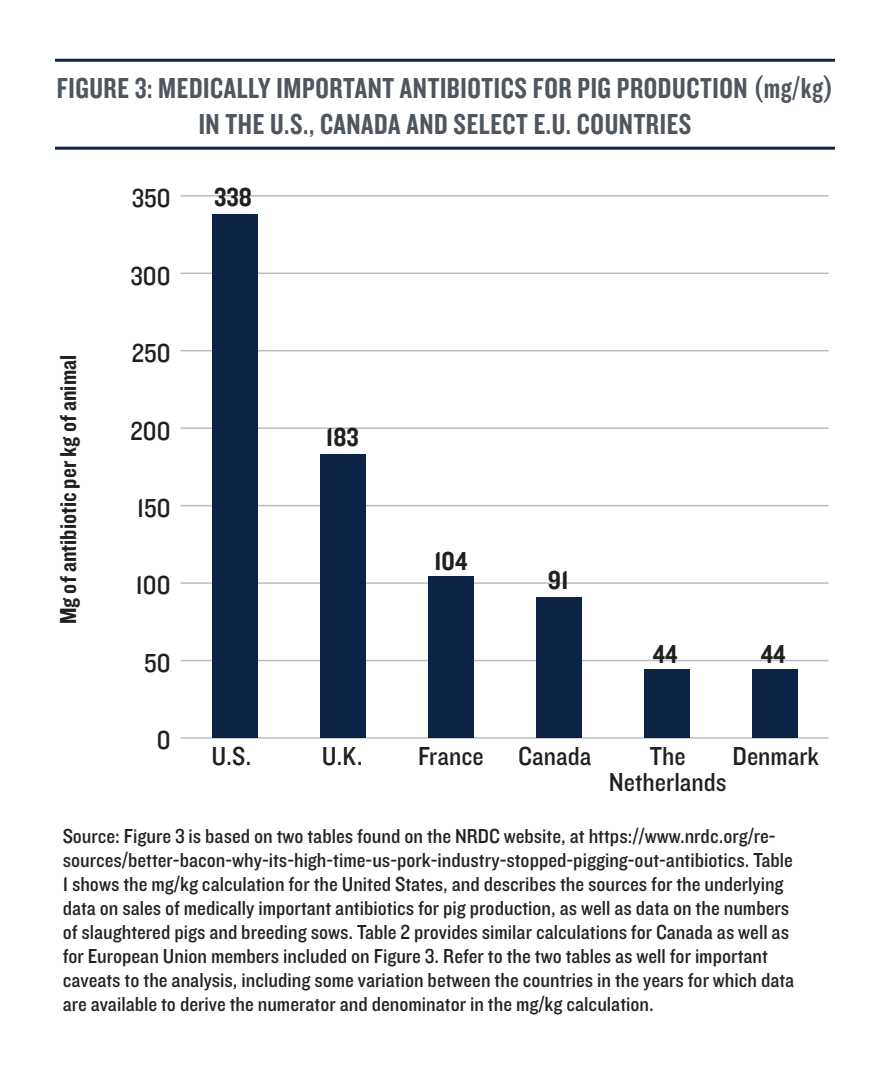
<style>
.page{position:relative;width:889px;height:1092px;background:#fff}
.page>*{position:absolute;margin:0;border:0;box-sizing:border-box;transform-origin:0 0}
.t1{font:30px/36px "Knockout 49 Liteweight";letter-spacing:.02em;color:#4f565e;text-align:center}
.t2{font:27px/25.5px "Knockout 30 Junior Welterwt";color:#231f20;text-align:center}
.t3{font:27px "Knockout 50 Welterweight";color:#231f20}
.t4{font:24px "Knockout 50 Welterweight";color:#231f20}
.t5{font:21px/24px "Knockout 30 Junior Welterwt";color:#231f20}
</style>
<div class="page">
<hr style="left:180px;top:737px;width:648px;height:2px;background:#bcbdc0">
<hr style="left:180px;top:660px;width:648px;height:1px;background:#bcbdc0">
<hr style="left:180px;top:582px;width:648px;height:2px;background:#bcbdc0">
<hr style="left:180px;top:505px;width:648px;height:1px;background:#bcbdc0">
<hr style="left:180px;top:427px;width:648px;height:2px;background:#bcbdc0">
<hr style="left:180px;top:350px;width:648px;height:1px;background:#bcbdc0">
<hr style="left:180px;top:273px;width:648px;height:1px;background:#bcbdc0">
<hr style="left:180px;top:195px;width:648px;height:2px;background:#bcbdc0">
<hr style="left:55px;top:147px;width:779px;height:3px;background:#0d2345">
<hr style="left:55px;top:59px;width:779px;height:3px;background:#0d2345">
<div style="left:212px;top:214px;width:45px;height:524px;background:#0d2345"></div>
<div style="left:320px;top:455px;width:45px;height:283px;background:#0d2345"></div>
<div style="left:428px;top:577px;width:45px;height:161px;background:#0d2345"></div>
<div style="left:536px;top:597px;width:45px;height:141px;background:#0d2345"></div>
<div style="left:643px;top:670px;width:46px;height:68px;background:#0d2345"></div>
<div style="left:751px;top:670px;width:46px;height:68px;background:#0d2345"></div>
<h1 class="t1" style="left:57px;top:69px;width:777px">FIGURE 3: MEDICALLY IMPORTANT ANTIBIOTICS FOR PIG PRODUCTION (mg/kg)<br>IN THE U.S., CANADA AND SELECT E.U. COUNTRIES</h1>
<p class="t4" style="left:52px;top:624px;width:271px;rotate:-90deg">Mg of antibiotic per kg of animal</p>
<p class="t2" style="left:132px;top:184px;width:40px">350</p>
<p class="t2" style="left:130px;top:262px;width:41px">300</p>
<p class="t2" style="left:132px;top:339px;width:40px">250</p>
<p class="t2" style="left:130px;top:417px;width:41px">200</p>
<p class="t2" style="left:137px;top:494px;width:35px">150</p>
<p class="t2" style="left:136px;top:572px;width:36px">100</p>
<p class="t2" style="left:144px;top:649px;width:28px">50</p>
<p class="t3" style="left:214px;top:179px;width:39px">338</p>
<p class="t3" style="left:326px;top:420px;width:35px">183</p>
<p class="t3" style="left:434px;top:544px;width:35px">104</p>
<p class="t3" style="left:547px;top:562px;width:22px">91</p>
<p class="t3" style="left:652px;top:636px;width:26px">44</p>
<p class="t3" style="left:760px;top:636px;width:26px">44</p>
<p class="t2" style="left:157px;top:727px;width:15px">0</p>
<p class="t2" style="left:211px;top:743px;width:41px">U.S.</p>
<p class="t2" style="left:322px;top:743px;width:42px">U.K.</p>
<p class="t2" style="left:418px;top:743px;width:67px">France</p>
<p class="t2" style="left:518px;top:743px;width:75px">Canada</p>
<p class="t2" style="left:608px;top:743px;width:119px">The<br>Netherlands</p>
<p class="t5" style="left:63px;top:824px;width:732px">Source: Figure 3 is based on two tables found on the NRDC website, at https://www.nrdc.org/re&shy;sources/better-bacon-why-its-high-time-us-pork-industry-stopped-pigging-out-antibiotics. Table 1 shows the mg/kg calculation for the United States, and describes the sources for the underlying data on sales of medically important antibiotics for pig production, as well as data on the numbers of slaughtered pigs and breeding sows. Table 2 provides similar calculations for Canada as well as for European Union members included on Figure 3. Refer to the two tables as well for important caveats to the analysis, including some variation between the countries in the years for which data are available to derive the numerator and denominator in the mg/kg calculation.</p>
<p class="t2" style="left:732px;top:743px;width:88px">Denmark</p>
</div>
